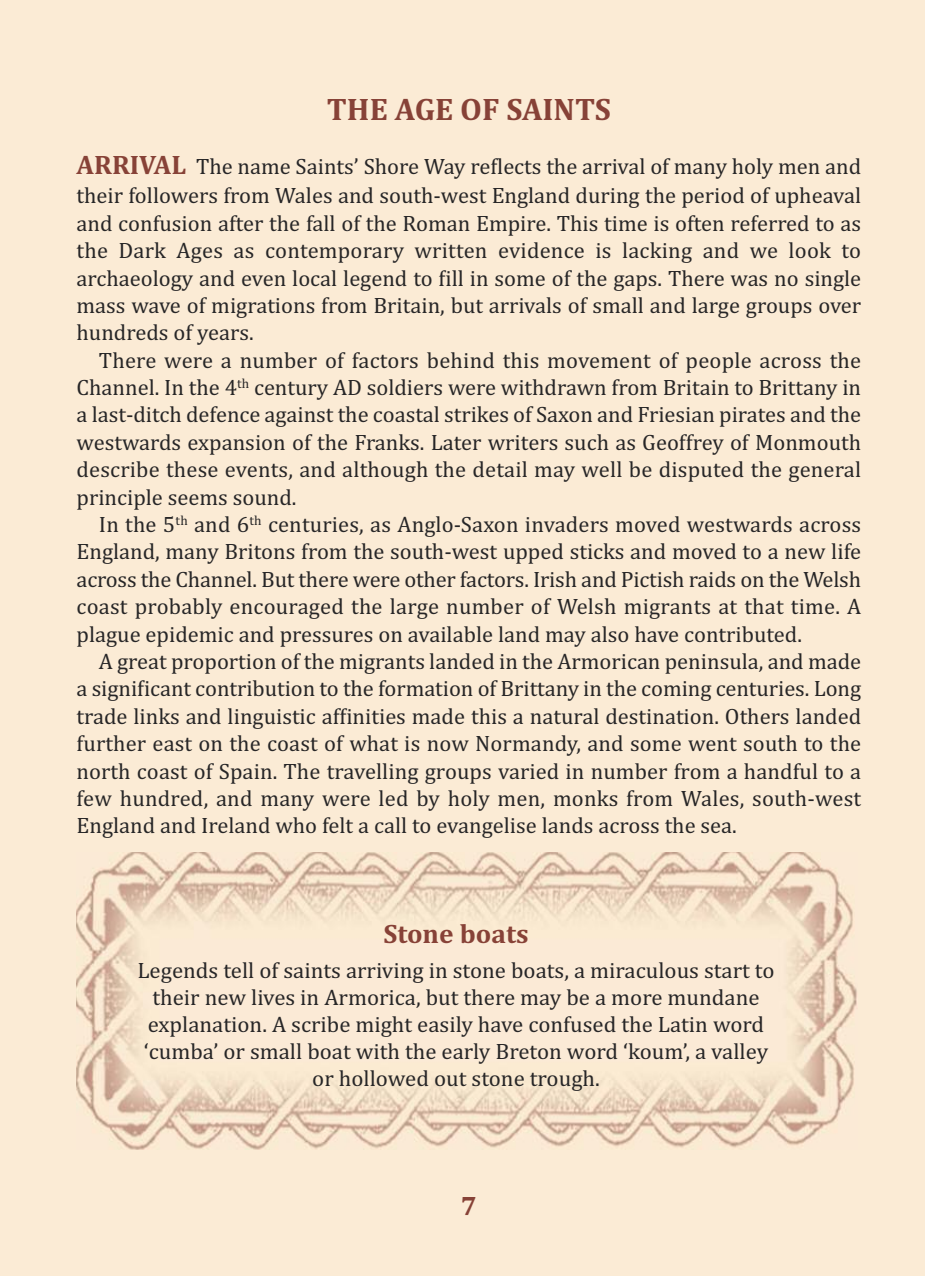
<style>
.page{position:relative;width:925px;height:1276px;background:#fbebd5}
.page>*{position:absolute;margin:0;border:0;box-sizing:border-box;transform-origin:0 0}
.t1{font:700 31.5px "Cambria";color:#874237}
.t2{font:700 27px "Cambria";color:#874237}
.t3{font:22.5px/27.4px "Cambria";color:#272627;text-align:justify}
.s1{font-weight:700;font-size:27px;color:#874237}
</style>
<div class="page">
<img style="left:77px;top:853px;width:780px;height:297px">
<h1 class="t1" style="left:327px;top:91px;width:286px">THE AGE OF SAINTS</h1>
<p class="t3" style="left:77px;top:152px;width:786px"><span class="s1">ARRIVAL</span> The name Saints’ Shore Way reflects the arrival of many holy men and their followers from Wales and south-west England during the period of upheaval and confusion after the fall of the Roman Empire. This time is often referred to as the Dark Ages as contemporary written evidence is lacking and we look to archaeology and even local legend to fill in some of the gaps. There was no single mass wave of migrations from Britain, but arrivals of small and large groups over hundreds of years.</p>
<p class="t3" style="left:77px;top:346px;width:786px;text-indent:22px">There were a number of factors behind this movement of people across the Channel. In the 4<sup>th</sup> century AD soldiers were withdrawn from Britain to Brittany in a last-ditch defence against the coastal strikes of Saxon and Friesian pirates and the westwards expansion of the Franks. Later writers such as Geoffrey of Monmouth describe these events, and although the detail may well be disputed the general principle seems sound.</p>
<p class="t3" style="left:77px;top:510px;width:786px;text-indent:22px">In the 5<sup>th</sup> and 6<sup>th</sup> centuries, as Anglo-Saxon invaders moved westwards across England, many Britons from the south-west upped sticks and moved to a new life across the Channel. But there were other factors. Irish and Pictish raids on the Welsh coast probably encouraged the large number of Welsh migrants at that time. A plague epidemic and pressures on available land may also have contributed.</p>
<p class="t3" style="left:77px;top:647px;width:786px;text-indent:22px">A great proportion of the migrants landed in the Armorican peninsula, and made a significant contribution to the formation of Brittany in the coming centuries. Long trade links and linguistic affinities made this a natural destination. Others landed further east on the coast of what is now Normandy, and some went south to the north coast of Spain. The travelling groups varied in number from a handful to a few hundred, and many were led by holy men, monks from Wales, south-west England and Ireland who felt a call to evangelise lands across the sea.</p>
<p class="t2" style="left:383px;top:917px;width:147px">STONE BOATS</p>
<p class="t3" style="left:137px;top:956px;width:639px;text-align:center">Legends tell of saints arriving in stone boats, a miraculous start to their new lives in Armorica, but there may be a more mundane explanation. A scribe might easily have confused the Latin word ‘cumba’ or small boat with the early Breton word ‘koum’, a valley or hollowed out stone trough.</p>
<p class="t2" style="left:461px;top:1189px;width:17px">7</p>
</div>
